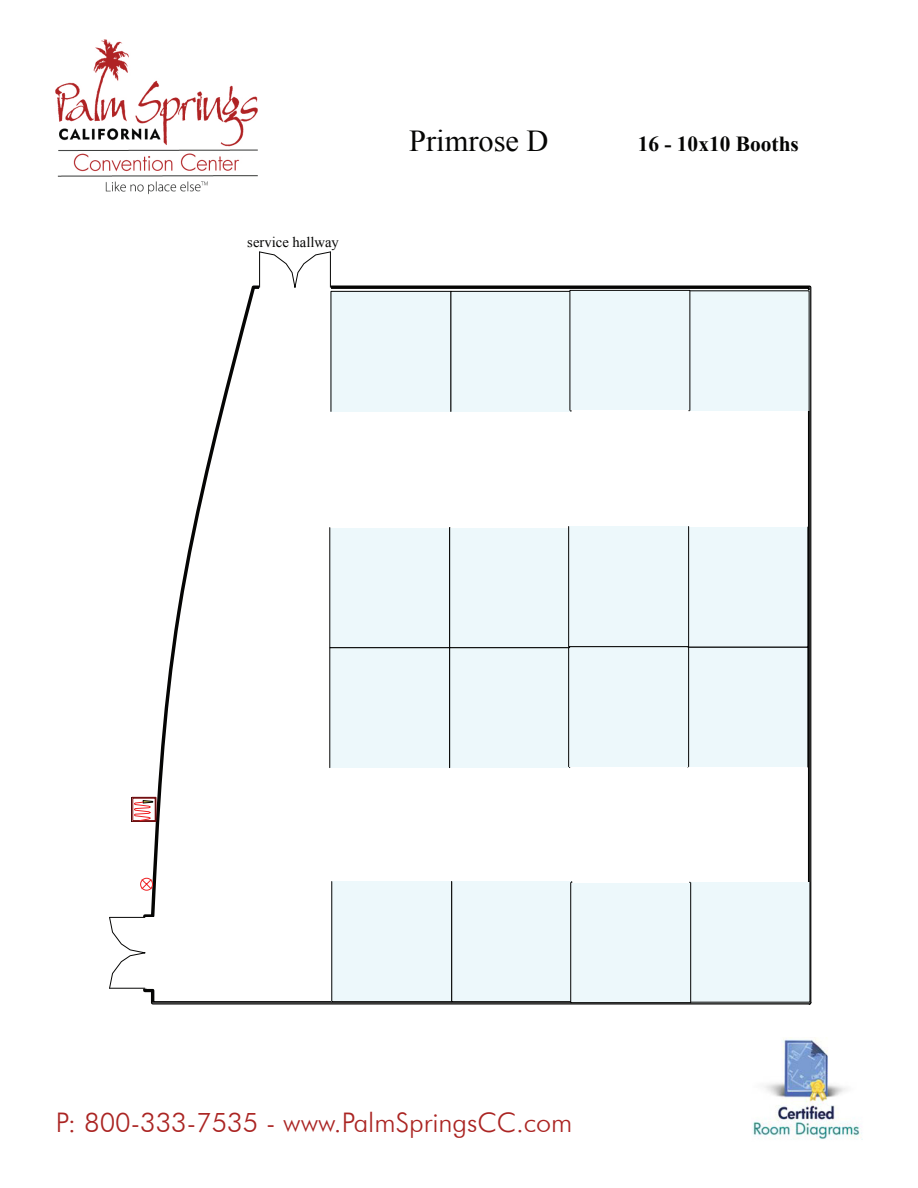
<style>
.page{position:relative;width:918px;height:1188px;background:#fff}
.page>*{position:absolute;margin:0;border:0;box-sizing:border-box;transform-origin:0 0}
.t1{font:30.45px "Times New Roman";color:#050504}
.t2{font:300 27px "Futura BT";color:#aa2422}
.t3{font:700 21.45px "Times New Roman";color:#050504}
.t4{font:14.7px "Times New Roman";color:#050504}
</style>
<div class="page">
<img style="left:56px;top:39px;width:201px;height:155px">
<img style="left:752px;top:1037px;width:111px;height:103px">
<svg style="left:141px;top:285px;width:671px;height:720px"></svg>
<hr style="left:153px;top:1003px;width:657px;height:1px;background:#050504">
<div style="left:133px;top:917px;width:24px;height:71px;background:#fff"></div>
<svg style="left:109px;top:917px;width:37px;height:72px"></svg>
<hr style="left:110px;top:988px;width:35px;height:1px;background:#050504">
<hr style="left:110px;top:917px;width:35px;height:1px;background:#050504">
<div style="left:260px;top:276px;width:70px;height:23px;background:#fff"></div>
<svg style="left:259px;top:251px;width:72px;height:37px"></svg>
<hr style="left:259px;top:252px;width:1px;height:35px;background:#050504">
<hr style="left:330px;top:252px;width:1px;height:35px;background:#050504">
<svg style="left:140px;top:877px;width:13px;height:14px"></svg>
<div style="left:132px;top:797px;width:24px;height:25px;border:1px solid #7f1315"></div>
<div style="left:132px;top:798px;width:24px;height:23px;border:1px solid #7f1315"></div>
<svg style="left:133px;top:800px;width:21px;height:21px"></svg>
<hr style="left:809px;top:287px;width:1px;height:716px;background:#050504">
<div style="left:689px;top:291px;width:120px;height:120px;background:#edf8fb"></div>
<div style="left:331px;top:291px;width:120px;height:120px;background:#edf8fb"></div>
<div style="left:331px;top:291px;width:120px;height:121px;border:1px solid #050504"></div>
<div style="left:451px;top:291px;width:120px;height:120px;background:#edf8fb"></div>
<div style="left:570px;top:290px;width:120px;height:120px;background:#edf8fb"></div>
<div style="left:690px;top:882px;width:120px;height:120px;background:#edf8fb"></div>
<div style="left:332px;top:882px;width:120px;height:120px;background:#edf8fb"></div>
<div style="left:452px;top:882px;width:120px;height:120px;background:#edf8fb"></div>
<div style="left:451px;top:881px;width:121px;height:121px;border:1px solid #050504"></div>
<div style="left:571px;top:883px;width:120px;height:120px;background:#edf8fb"></div>
<div style="left:570px;top:882px;width:121px;height:121px;border:1px solid #050504"></div>
<div style="left:688px;top:647px;width:120px;height:120px;background:#edf8fb"></div>
<div style="left:687px;top:647px;width:121px;height:120px;border:1px solid #050504"></div>
<div style="left:330px;top:648px;width:120px;height:120px;background:#edf8fb"></div>
<div style="left:450px;top:648px;width:120px;height:120px;background:#edf8fb"></div>
<div style="left:449px;top:647px;width:121px;height:121px;border:1px solid #050504"></div>
<div style="left:569px;top:647px;width:120px;height:120px;background:#edf8fb"></div>
<div style="left:568px;top:646px;width:121px;height:121px;border:1px solid #050504"></div>
<div style="left:688px;top:527px;width:120px;height:120px;background:#edf8fb"></div>
<div style="left:330px;top:528px;width:120px;height:120px;background:#edf8fb"></div>
<div style="left:450px;top:528px;width:120px;height:120px;background:#edf8fb"></div>
<div style="left:449px;top:527px;width:121px;height:121px;border:1px solid #050504"></div>
<div style="left:569px;top:527px;width:120px;height:120px;background:#edf8fb"></div>
<div style="left:568px;top:526px;width:121px;height:121px;border:1px solid #050504"></div>
<p class="t4" style="left:247px;top:237px;width:93px">service hallway</p>
<p class="t1" style="left:409px;top:130px;width:141px">Primrose D</p>
<p class="t3" style="left:638px;top:131px;width:163px">16 - 10x10 Booths</p>
<p class="t2" style="left:56px;top:1112px;width:518px">P: 800-333-7535 - www.PalmSpringsCC.com</p>
</div>
